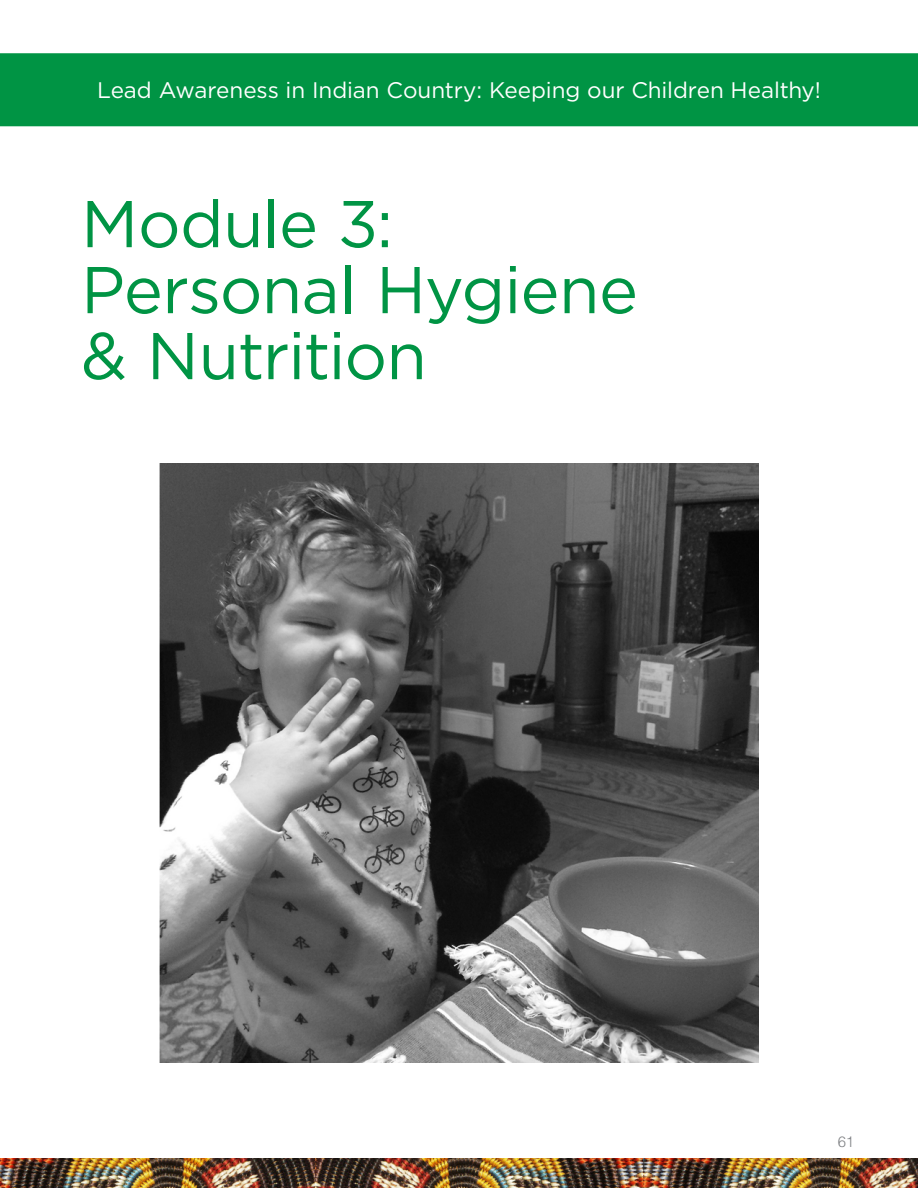
<style>
.page{position:relative;width:918px;height:1188px;background:#fff}
.page>*{position:absolute;margin:0;border:0;box-sizing:border-box;transform-origin:0 0}
.t1{font:66px/66px "Gotham";letter-spacing:-.015em;color:#009444}
.Curriculum_Title_Hea{font:22.5px "Gotham";letter-spacing:-.005em;color:#fff}
.t2{font:300 15px "Helvetica LT Std";color:#808285}
</style>
<div class="page">
<img style="left:159px;top:463px;width:600px;height:600px">
<div style="left:0;top:53px;width:918px;height:73px;background:#009444"></div>
<img style="left:0;top:1159px;width:918px;height:29px">
<p class="Curriculum_Title_Hea" style="left:97px;top:76px;width:725px">Lead Awareness in Indian Country: Keeping our Children Healthy!</p>
<p class="t1" style="left:81px;top:189px;width:314px">Module 3:</p>
<p class="t1" style="left:81px;top:255px;width:559px">Personal Hygiene &amp; Nutrition</p>
<p class="t2" style="left:838px;top:1132px;width:18px">61</p>
</div>
